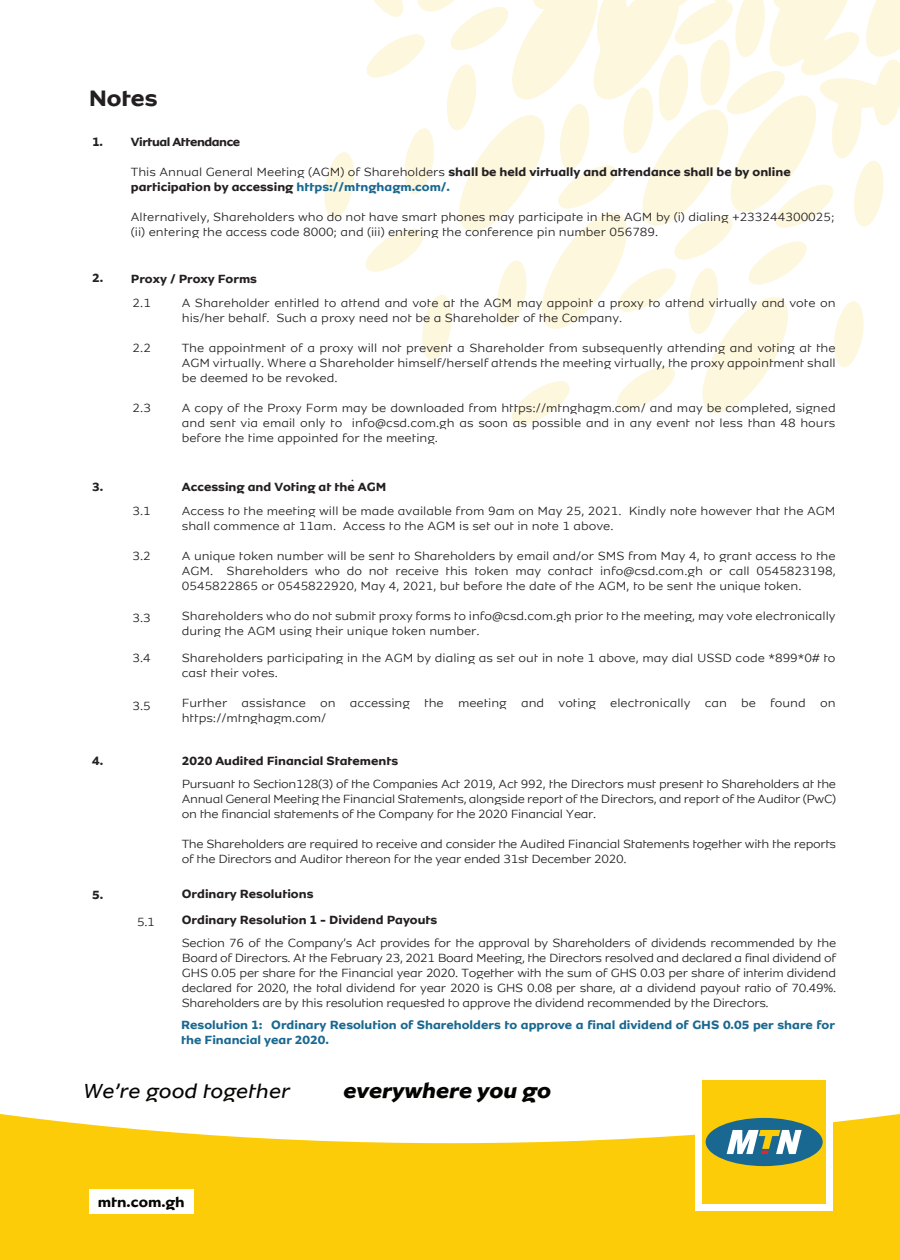
<style>
.page{position:relative;width:900px;height:1260px;background:#fdcc09}
.page>*{position:absolute;margin:0;border:0;box-sizing:border-box;transform-origin:0 0}
.t1{font:700 23.5px "MTN Brighter Sans";letter-spacing:-.005em;color:#231f20}
.t2{font:italic 800 22.25px "MTN Brighter Sans";color:#040503}
.t3{font:italic 21px "MTN Brighter Sans";color:#050504}
.t4{font:700 15px "MTN Brighter Sans";color:#050604}
.t5{font:300 13.75px "MTN Brighter Sans";color:#231f20}
.t6{font:300 12.5px/15px "MTN Brighter Sans";color:#231f20}
.t7{font:700 12.5px/15px "MTN Brighter Sans";color:#231f20}
.t8{font:300 12.5px/15px "MTN Brighter Sans";letter-spacing:-.025em;color:#231f20}
.t9{font:700 12.5px/15px "MTN Brighter Sans";color:#196891}
.t10{font:700 12.5px "MTN Brighter Sans";letter-spacing:-.035em;color:#231f20}
.s1{font-weight:300}
.s2{color:#196891}
</style>
<div class="page">
<div style="left:0;top:0;width:900px;height:1143px;background:#fff"></div>
<div style="left:695px;top:1073px;width:138px;height:138px;background:#fff"></div>
<div style="left:702px;top:1080px;width:124px;height:124px;background:#fdcc09"></div>
<div style="left:706px;top:1118px;width:117px;height:48px;background:#196891;border-radius:50%"></div>
<svg style="left:727px;top:1130px;width:75px;height:24px"></svg>
<svg style="left:324px;top:0;width:576px;height:425px;background:#fefcf3"></svg>
<div style="left:89px;top:1189px;width:104px;height:24px;background:#fff"></div>
<h1 class="t1" style="left:89px;top:84px;width:70px">Notes</h1>
<p class="t7" style="left:92px;top:134px;width:12px">1.</p>
<p class="t10" style="left:131px;top:134px;width:111px">Virtual Attendance</p>
<p class="t7" style="left:131px;top:164px;width:661px"><span class="s1">This Annual General Meeting (AGM) of Shareholders</span> shall be held virtually and attendance shall be by online participation by accessing <span class="s2">https://mtnghagm.com/.</span></p>
<p class="t6" style="left:131px;top:209px;width:705px">Alternatively, Shareholders who do not have smart phones may participate in the AGM by (i) dialing +233244300025; (ii) entering the access code 8000; and (iii) entering the conference pin number 056789.</p>
<p class="t7" style="left:92px;top:270px;width:13px">2.</p>
<p class="t7" style="left:131px;top:270px;width:128px">Proxy / Proxy Forms</p>
<p class="t6" style="left:133px;top:296px;width:20px">2.1</p>
<p class="t6" style="left:133px;top:341px;width:20px">2.2</p>
<p class="t6" style="left:133px;top:401px;width:20px">2.3</p>
<p class="t6" style="left:182px;top:296px;width:655px">A Shareholder entitled to attend and vote at the AGM may appoint a proxy to attend virtually and vote on his/her behalf. Such a proxy need not be a Shareholder of the Company.</p>
<p class="t6" style="left:182px;top:341px;width:655px;text-align:justify">The appointment of a proxy will not prevent a Shareholder from subsequently attending and voting at the AGM virtually. Where a Shareholder himself/herself attends the meeting virtually, the proxy appointment shall be deemed to be revoked.</p>
<p class="t6" style="left:182px;top:401px;width:655px;text-align:justify">A copy of the Proxy Form may be downloaded from https://mtnghagm.com/ and may be completed, signed and sent via email only to info@csd.com.gh as soon as possible and in any event not less than 48 hours before the time appointed for the meeting.</p>
<p class="t7" style="left:92px;top:479px;width:13px">3.</p>
<p class="t5" style="left:351px;top:468px;width:5px">.</p>
<p class="t7" style="left:182px;top:479px;width:206px">Accessing and Voting at the AGM</p>
<p class="t6" style="left:133px;top:503px;width:20px">3.1</p>
<p class="t6" style="left:133px;top:548px;width:20px">3.2</p>
<p class="t6" style="left:133px;top:611px;width:20px">3.3</p>
<p class="t6" style="left:133px;top:651px;width:20px">3.4</p>
<p class="t6" style="left:133px;top:698px;width:20px">3.5</p>
<p class="t6" style="left:182px;top:503px;width:655px">Access to the meeting will be made available from 9am on May 25, 2021. Kindly note however that the AGM shall commence at 11am. Access to the AGM is set out in note 1 above.</p>
<p class="t6" style="left:182px;top:548px;width:655px;text-align:justify">A unique token number will be sent to Shareholders by email and/or SMS from May 4, to grant access to the AGM. Shareholders who do not receive this token may contact info@csd.com.gh or call 0545823198, 0545822865 or 0545822920, May 4, 2021, but before the date of the AGM, to be sent the unique token.</p>
<p class="t6" style="left:182px;top:608px;width:655px">Shareholders who do not submit proxy forms to info@csd.com.gh prior to the meeting, may vote electronically during the AGM using their unique token number.</p>
<p class="t6" style="left:182px;top:651px;width:655px">Shareholders participating in the AGM by dialing as set out in note 1 above, may dial USSD code *899*0# to cast their votes.</p>
<p class="t6" style="left:182px;top:696px;width:655px">Further assistance on accessing the meeting and voting electronically can be found on https://mtnghagm.com/</p>
<p class="t7" style="left:92px;top:753px;width:13px">4.</p>
<p class="t7" style="left:182px;top:753px;width:218px">2020 Audited Financial Statements</p>
<p class="t6" style="left:182px;top:776px;width:656px;text-align:justify">Pursuant to Section128(3) of the Companies Act 2019, Act 992, the Directors must present to Shareholders at the Annual General Meeting the Financial Statements, alongside report of the Directors, and report of the Auditor (PwC) on the financial statements of the Company for the 2020 Financial Year.</p>
<p class="t8" style="left:182px;top:836px;width:656px">The Shareholders are required to receive and consider the Audited Financial Statements together with the reports of the Directors and Auditor thereon for the year ended 31st December 2020.</p>
<p class="t7" style="left:92px;top:887px;width:13px">5.</p>
<p class="t7" style="left:182px;top:886px;width:133px">Ordinary Resolutions</p>
<p class="t6" style="left:137px;top:914px;width:19px">5.1</p>
<p class="t7" style="left:182px;top:912px;width:257px">Ordinary Resolution 1 - Dividend Payouts</p>
<p class="t6" style="left:182px;top:936px;width:656px;text-align:justify">Section 76 of the Company’s Act provides for the approval by Shareholders of dividends recommended by the Board of Directors. At the February 23, 2021 Board Meeting, the Directors resolved and declared a final dividend of GHS 0.05 per share for the Financial year 2020. Together with the sum of GHS 0.03 per share of interim dividend declared for 2020, the total dividend for year 2020 is GHS 0.08 per share, at a dividend payout ratio of 70.49%.<br>Shareholders are by this resolution requested to approve the dividend recommended by the Directors.</p>
<p class="t9" style="left:181px;top:1017px;width:655px">Resolution 1: Ordinary Resolution of Shareholders to approve a final dividend of GHS 0.05 per share for the Financial year 2020.</p>
<h3 class="t3" style="left:83px;top:1079px;width:208px">We’re good together</h3>
<h2 class="t2" style="left:344px;top:1076px;width:209px">everywhere you go</h2>
<p class="t4" style="left:98px;top:1192px;width:89px">mtn.com.gh</p>
</div>
